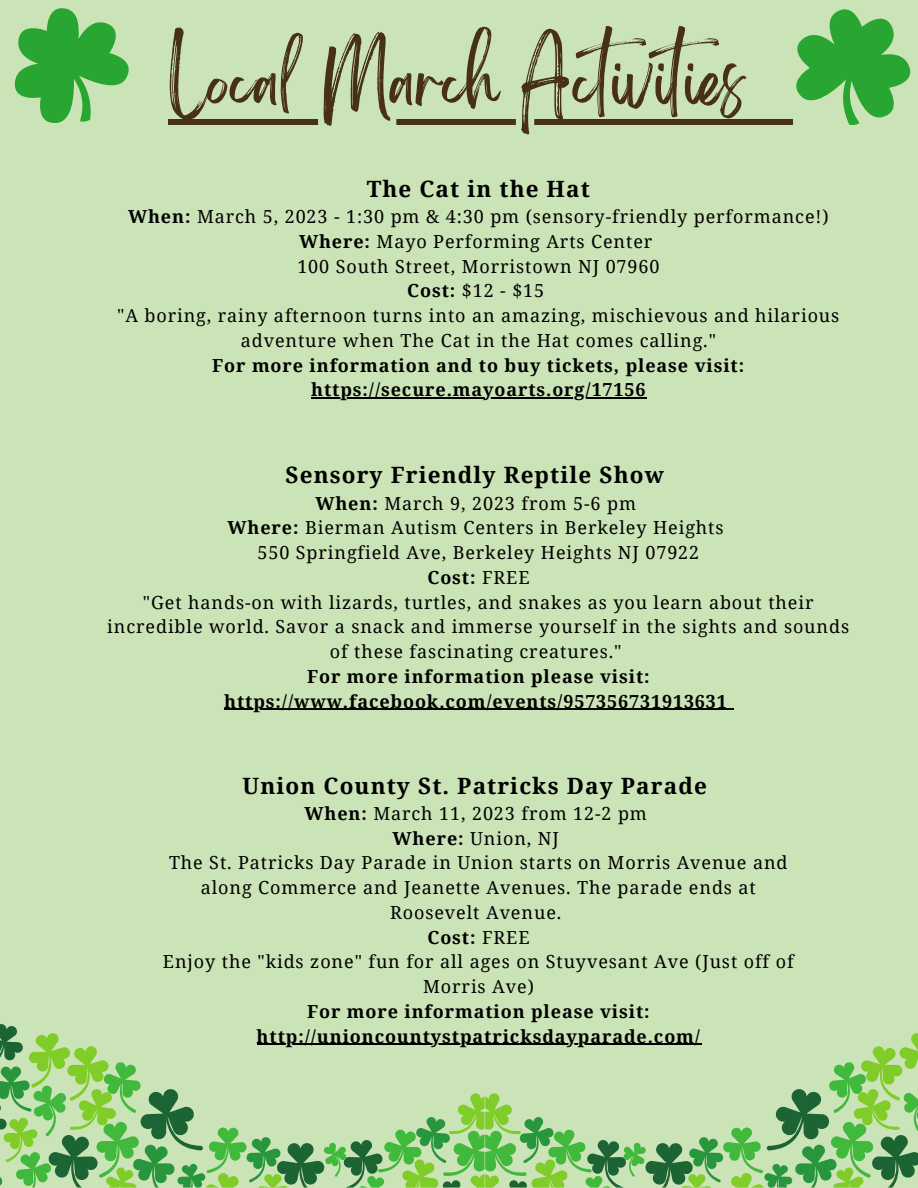
<style>
.page{position:relative;width:918px;height:1188px;background:#cbe4b7}
.page>*{position:absolute;margin:0;border:0;box-sizing:border-box;transform-origin:0 0}
.t1{font:60.15px "Brightwall";color:#472f18}
.t2{font:700 22.5px "Noto Serif";letter-spacing:.05em;color:#000}
.t3{font:18px/24.8px "Noto Serif";letter-spacing:.05em;color:#000;text-align:center}
.t4{font:700 18px/24.8px "Noto Serif";letter-spacing:.05em;color:#000;text-align:center}
.s1{font-weight:700}
</style>
<div class="page">
<svg style="left:0;top:1024px;width:918px;height:164px"></svg>
<svg style="left:14px;top:8px;width:115px;height:115px"></svg>
<hr style="left:311px;top:397px;width:336px;height:2px;background:#000">
<hr style="left:224px;top:709px;width:504px;height:1px;background:#000">
<hr style="left:257px;top:1044px;width:444px;height:1px;background:#000">
<svg style="left:169px;top:119px;width:576px;height:6px;fill:#472f18"></svg>
<div style="left:745px;top:119px;width:48px;height:6px;background:#472f18"></div>
<svg style="left:796px;top:9px;width:115px;height:117px"></svg>
<h1 class="t1" style="left:169px;top:60px;width:578px">Local March Activities</h1>
<p class="t2" style="left:367px;top:173px;width:225px">The Cat in the Hat</p>
<p class="t3" style="left:117px;top:204px;width:724px"><span class="s1">When:</span> March 5, 2023 - 1:30 pm &amp; 4:30 pm (sensory-friendly performance!)<br><span class="s1">Where:</span> Mayo Performing Arts Center<br>100 South Street, Morristown NJ 07960<br><span class="s1">Cost:</span> $12 - $15<br>"A boring, rainy afternoon turns into an amazing, mischievous and hilarious adventure when The Cat in the Hat comes calling."</p>
<p class="t4" style="left:212px;top:352px;width:534px">For more information and to buy tickets, please visit: https://secure.mayoarts.org/17156</p>
<p class="t2" style="left:285px;top:459px;width:380px">Sensory Friendly Reptile Show</p>
<p class="t3" style="left:107px;top:490px;width:743px"><span class="s1">When:</span> March 9, 2023 from 5-6 pm<br><span class="s1">Where:</span> Bierman Autism Centers in Berkeley Heights<br>550 Springfield Ave, Berkeley Heights NJ 07922<br><span class="s1">Cost:</span> FREE<br>"Get hands-on with lizards, turtles, and snakes as you learn about their incredible world. Savor a snack and immerse yourself in the sights and sounds of these fascinating creatures."</p>
<p class="t4" style="left:224px;top:664px;width:504px">For more information please visit: https://www.facebook.com/events/957356731913631</p>
<p class="t2" style="left:243px;top:770px;width:466px">Union County St. Patricks Day Parade</p>
<p class="t3" style="left:163px;top:801px;width:632px"><span class="s1">When:</span> March 11, 2023 from 12-2 pm<br><span class="s1">Where:</span> Union, NJ<br>The St. Patricks Day Parade in Union starts on Morris Avenue and along Commerce and Jeanette Avenues. The parade ends at Roosevelt Avenue.<br><span class="s1">Cost:</span> FREE<br>Enjoy the "kids zone" fun for all ages on Stuyvesant Ave (Just off of Morris Ave)</p>
<p class="t4" style="left:257px;top:999px;width:445px">For more information please visit: http://unioncountystpatricksdayparade.com/</p>
</div>
